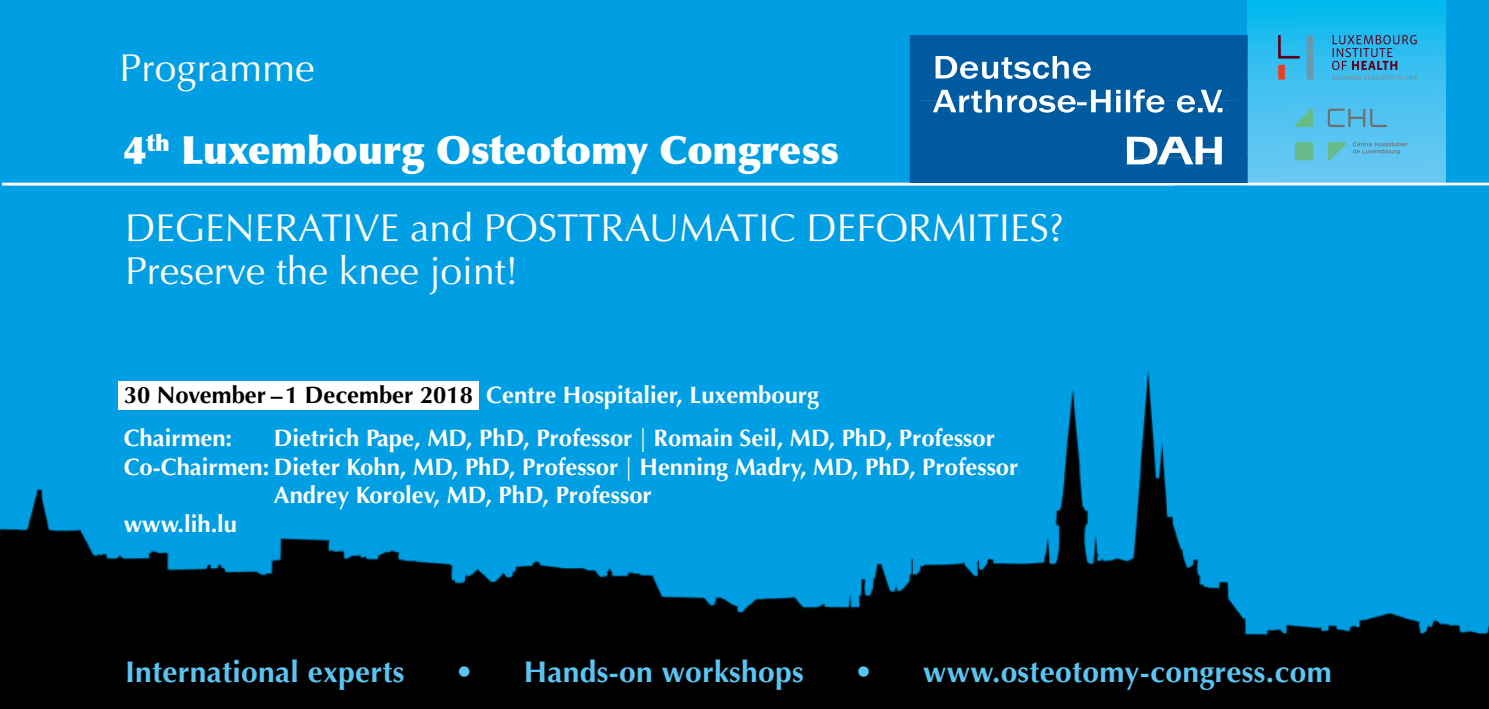
<style>
.page{position:relative;width:1489px;height:709px;background:#fff}
.page>*{position:absolute;margin:0;border:0;box-sizing:border-box;transform-origin:0 0}
.t1{font:39px/43.8px "Optima";color:#fff}
.t2{font:900 39px/83.8px "Optima";color:#fff}
.t3{font:700 30px "Optima";letter-spacing:.01em;color:#5ac5f2}
.t4{font:700 23.75px/42.8px "Optima";color:#fff}
.s1{font-weight:400}
.s2{color:#000}
.s3{font-family:"Frutiger"}
</style>
<div class="page">
<div style="left:0;top:0;width:1488px;height:709px;background:#009ee3"></div>
<svg style="left:1247px;top:0;width:198px;height:183px;background:#3ec0ef"></svg>
<hr style="left:2px;top:183px;width:1486px;height:3px;background:#fff">
<svg style="left:1277px;top:35px;width:22px;height:24px"></svg>
<div style="left:1278px;top:65px;width:6px;height:15px;background:#e83f29"></div>
<div style="left:1306px;top:35px;width:7px;height:45px;background:#6d97ac"></div>
<svg style="left:1331px;top:35px;width:85px;height:45px;background:#399dca"></svg>
<div style="left:1294px;top:142px;width:18px;height:18px;background:#6b8;border-radius:2px"></div>
<svg style="left:1293px;top:108px;width:19px;height:19px"></svg>
<svg style="left:1327px;top:142px;width:19px;height:19px"></svg>
<svg style="left:1352px;top:142px;width:55px;height:12px"></svg>
<svg style="left:1327px;top:109px;width:59px;height:18px"></svg>
<svg style="left:909px;top:35px;width:338px;height:148px;background:#1a6baa"></svg>
<img style="left:0;top:369px;width:1488px;height:340px">
<h1 class="t2" style="left:119px;top:25px;width:720px"><span class="s1">Programme<br></span>4<sup>th</sup> Luxembourg Osteotomy Congress</h1>
<h1 class="t1" style="left:125px;top:206px;width:940px">DEGENERATIVE and POSTTRAUMATIC DEFORMITIES?<br>Preserve the knee joint!</h1>
<p class="t4" style="left:124px;top:374px;width:696px"><span class="s2">30 November –1 December 2018</span> Centre Hospitalier, Luxembourg<br>Chairmen:</p>
<p class="t4" style="left:274px;top:417px;width:722px">Dietrich Pape, MD, PhD, Professor <span class="s1">|</span> Romain Seil, MD, PhD, Professor</p>
<p class="t4" style="left:124px;top:445px;width:896px">Co-Chairmen: Dieter Kohn, MD, PhD, Professor <span class="s1">|</span> Henning Madry, MD, PhD, Professor</p>
<p class="t4" style="left:274px;top:474px;width:379px">Andrey Korolev, MD, PhD, Professor</p>
<p class="t4" style="left:124px;top:502px;width:115px">www.lih.lu</p>
<p class="t3" style="left:125px;top:654px;width:281px">International experts</p>
<p class="t3" style="left:456px;top:654px;width:349px"><span class="s3">•</span> Hands-on workshops</p>
<p class="t3" style="left:856px;top:654px;width:477px"><span class="s3">•</span> www.osteotomy-congress.com</p>
</div>
